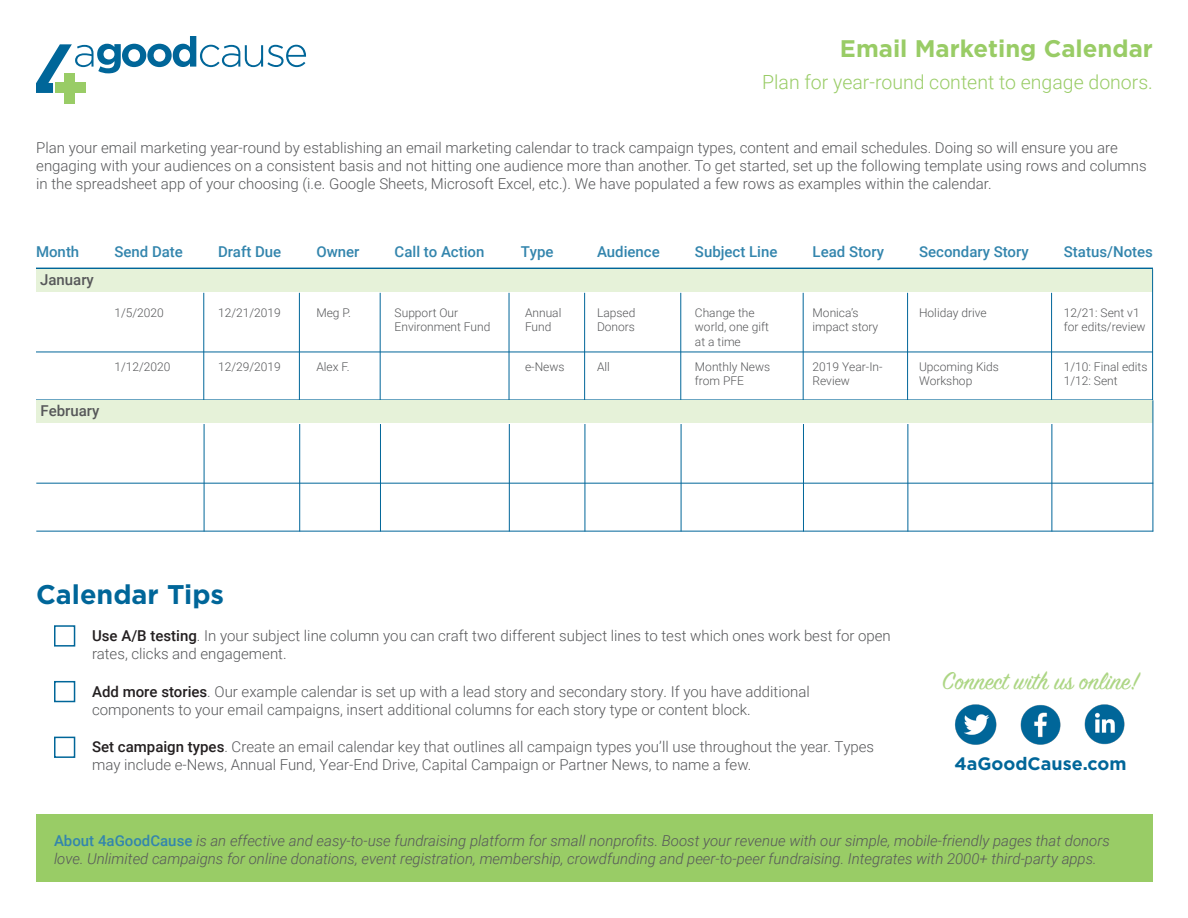
<style>
.page{position:relative;width:1188px;height:918px;background:#fff}
.page>*{position:absolute;margin:0;border:0;box-sizing:border-box;transform-origin:0 0}
.t1{font:27px "Sign Painter House Script";color:#add685}
.t2{font:700 27px "Gotham";color:#069}
.t3{font:700 24px "Gotham";color:#9c6}
.t4{font:300 19.5px "Roboto";color:#9c6}
.t5{font:700 18px "Gotham";color:#069}
.t6{font:300 15px/18px "Roboto";color:#57585a}
.t7{font:italic 300 15px/18px "Roboto";color:#57585a}
.t8{font:500 15px "Roboto";color:#3385ad}
.t9{font:500 15px "Roboto";color:#57585a}
.t10{font:300 12px/14.4px "Roboto";color:#57585a}
.s1{font-weight:500;color:#231f20}
.s2{font-weight:500;font-style:normal;color:#3385ad}
</style>
<div class="page">
<div style="left:64px;top:73px;width:11px;height:31px;background:#9c6"></div>
<svg style="left:36px;top:36px;width:270px;height:57px"></svg>
<div style="left:36px;top:814px;width:1117px;height:68px;background:#9c6"></div>
<img style="left:1020px;top:705px;width:41px;height:40px">
<img style="left:1084px;top:704px;width:41px;height:41px">
<img style="left:955px;top:704px;width:42px;height:41px">
<hr style="left:36px;top:268px;width:1117px;height:1px;background:#069">
<div style="left:36px;top:269px;width:1116px;height:23px;background:#e6f2d9"></div>
<hr style="left:36px;top:352px;width:1117px;height:1px;background:#069">
<hr style="left:203px;top:293px;width:1px;height:107px;background:#069">
<hr style="left:380px;top:293px;width:1px;height:107px;background:#069">
<hr style="left:299px;top:293px;width:1px;height:107px;background:#069">
<hr style="left:509px;top:293px;width:1px;height:107px;background:#069">
<hr style="left:584px;top:293px;width:1px;height:107px;background:#069">
<hr style="left:680px;top:293px;width:1px;height:107px;background:#069">
<hr style="left:803px;top:293px;width:1px;height:107px;background:#069">
<hr style="left:907px;top:293px;width:1px;height:107px;background:#069">
<hr style="left:1051px;top:293px;width:1px;height:107px;background:#069">
<hr style="left:1152px;top:269px;width:1px;height:131px;background:#069">
<div style="left:36px;top:400px;width:1117px;height:23px;background:#e6f2d9"></div>
<hr style="left:36px;top:483px;width:1117px;height:1px;background:#069">
<hr style="left:36px;top:531px;width:1117px;height:1px;background:#069">
<hr style="left:204px;top:424px;width:1px;height:108px;background:#069">
<hr style="left:380px;top:424px;width:1px;height:108px;background:#069">
<hr style="left:299px;top:424px;width:1px;height:108px;background:#069">
<hr style="left:509px;top:424px;width:1px;height:108px;background:#069">
<hr style="left:585px;top:424px;width:1px;height:108px;background:#069">
<hr style="left:681px;top:424px;width:1px;height:108px;background:#069">
<hr style="left:803px;top:424px;width:1px;height:108px;background:#069">
<hr style="left:908px;top:424px;width:1px;height:108px;background:#069">
<hr style="left:1052px;top:424px;width:1px;height:108px;background:#069">
<hr style="left:1153px;top:400px;width:1px;height:132px;background:#069">
<div style="left:54px;top:625px;width:21px;height:22px;border:2px solid #069"></div>
<div style="left:54px;top:681px;width:21px;height:21px;border:2px solid #069"></div>
<div style="left:54px;top:737px;width:21px;height:21px;border:2px solid #069"></div>
<p class="t3" style="left:840px;top:32px;width:315px">Email Marketing Calendar</p>
<p class="t4" style="left:762px;top:69px;width:392px">Plan for year-round content to engage donors.</p>
<p class="t6" style="left:36px;top:138px;width:1112px">Plan your email marketing year-round by establishing an email marketing calendar to track campaign types, content and email schedules. Doing so will ensure you are engaging with your audiences on a consistent basis and not hitting one audience more than another. To get started, set up the following template using rows and columns in the spreadsheet app of your choosing (i.e. Google Sheets, Microsoft Excel, etc.). We have populated a few rows as examples within the calendar.</p>
<p class="t8" style="left:36px;top:241px;width:45px">Month</p>
<p class="t8" style="left:114px;top:241px;width:70px">Send Date</p>
<p class="t8" style="left:218px;top:241px;width:65px">Draft Due</p>
<p class="t8" style="left:316px;top:241px;width:45px">Owner</p>
<p class="t8" style="left:395px;top:241px;width:91px">Call to Action</p>
<p class="t8" style="left:521px;top:241px;width:34px">Type</p>
<p class="t8" style="left:597px;top:241px;width:64px">Audience</p>
<p class="t8" style="left:695px;top:241px;width:84px">Subject Line</p>
<p class="t8" style="left:813px;top:241px;width:73px">Lead Story</p>
<p class="t8" style="left:919px;top:241px;width:111px">Secondary Story</p>
<p class="t8" style="left:1064px;top:241px;width:91px">Status/Notes</p>
<p class="t9" style="left:40px;top:269px;width:55px">January</p>
<p class="t10" style="left:114px;top:305px;width:51px">1/5/2020</p>
<p class="t10" style="left:218px;top:305px;width:64px">12/21/2019</p>
<p class="t10" style="left:1064px;top:305px;width:83px">12/21: Sent v1 for edits/review</p>
<p class="t10" style="left:316px;top:305px;width:36px">Meg P.</p>
<p class="t10" style="left:597px;top:305px;width:40px">Lapsed<br>Donors</p>
<p class="t10" style="left:525px;top:305px;width:38px">Annual<br>Fund</p>
<p class="t10" style="left:813px;top:305px;width:67px">Monica’s impact story</p>
<p class="t10" style="left:695px;top:305px;width:75px">Change the world, one gift at a time</p>
<p class="t10" style="left:919px;top:305px;width:69px">Holiday drive</p>
<p class="t10" style="left:395px;top:305px;width:97px">Support Our<br>Environment Fund</p>
<p class="t9" style="left:40px;top:400px;width:61px">February</p>
<p class="t10" style="left:114px;top:359px;width:58px">1/12/2020</p>
<p class="t10" style="left:218px;top:359px;width:64px">12/29/2019</p>
<p class="t10" style="left:1064px;top:359px;width:85px">1/10: Final edits</p>
<p class="t10" style="left:1064px;top:373px;width:55px">1/12: Sent</p>
<p class="t10" style="left:316px;top:359px;width:35px">Alex F.</p>
<p class="t10" style="left:525px;top:359px;width:41px">e-News</p>
<p class="t10" style="left:597px;top:359px;width:14px">All</p>
<p class="t10" style="left:813px;top:359px;width:72px">2019 Year-In-<br>Review</p>
<p class="t10" style="left:695px;top:359px;width:77px">Monthly News from PFE</p>
<p class="t10" style="left:919px;top:359px;width:81px">Upcoming Kids<br>Workshop</p>
<p class="t2" style="left:36px;top:576px;width:190px">Calendar Tips</p>
<p class="t6" style="left:92px;top:626px;width:800px"><span class="s1">Use A/B testing</span>. In your subject line column you can craft two different subject lines to test which ones work best for open rates, clicks and engagement.</p>
<p class="t6" style="left:92px;top:682px;width:719px"><span class="s1">Add more stories</span>. Our example calendar is set up with a lead story and secondary story. If you have additional components to your email campaigns, insert additional columns for each story type or content block.</p>
<p class="t6" style="left:92px;top:737px;width:784px"><span class="s1">Set campaign types</span>. Create an email calendar key that outlines all campaign types you’ll use throughout the year. Types may include e-News, Annual Fund, Year-End Drive, Capital Campaign or Partner News, to name a few.</p>
<p class="t1" style="left:942px;top:664px;width:198px">Connect with us online!</p>
<p class="t5" style="left:954px;top:752px;width:174px">4aGoodCause.com</p>
<p class="t7" style="left:54px;top:831px;width:1057px"><span class="s2">About 4aGoodCause</span> is an effective and easy-to-use fundraising platform for small nonprofits. Boost your revenue with our simple, mobile-friendly pages that donors love. Unlimited campaigns for online donations, event registration, membership, crowdfunding and peer-to-peer fundraising. Integrates with 2000+ third-party apps.</p>
</div>
